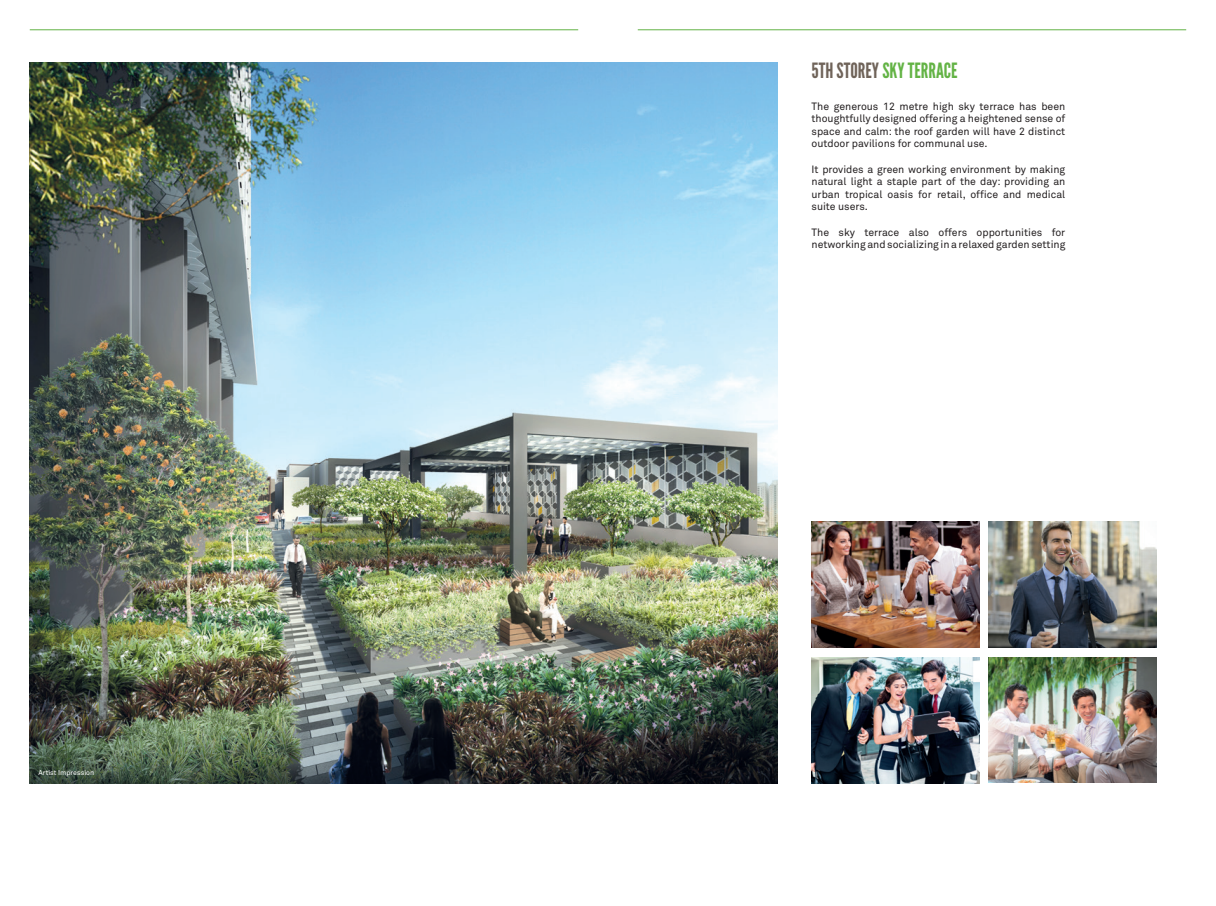
<style>
.page{position:relative;width:1216px;height:906px;background:#fff}
.page>*{position:absolute;margin:0;border:0;box-sizing:border-box;transform-origin:0 0}
.League_Header{font:21px "League Gothic";color:#63b345}
.Body{font:10.5px/12.6px "Akkurat";color:#231f20;text-align:justify}
.new_intro{font:10.5px/12.6px "Akkurat";color:#231f20;text-align:justify}
.Body-2{font:7px "Akkurat";color:#fff}
.s1{color:#6f6359}
</style>
<div class="page">
<img style="left:988px;top:657px;width:168px;height:125px">
<img style="left:988px;top:521px;width:168px;height:126px">
<img style="left:811px;top:521px;width:168px;height:126px">
<img style="left:811px;top:657px;width:168px;height:126px">
<img style="left:30px;top:62px;width:747px;height:721px">
<hr style="left:637px;top:30px;width:549px;height:1px;background:#63b345">
<hr style="left:30px;top:30px;width:548px;height:1px;background:#63b345">
<p class="Body-2" style="left:39px;top:768px;width:57px">Artist Impression</p>
<p class="League_Header" style="left:811px;top:57px;width:148px"><span class="s1">5TH STOREY</span> SKY TERRACE</p>
<p class="new_intro" style="left:811px;top:100px;width:255px">The generous 12 metre high sky terrace has been thoughtfully designed offering a heightened sense of space and calm: the roof garden will have 2 distinct outdoor pavilions for communal use.</p>
<p class="Body" style="left:811px;top:163px;width:255px">It provides a green working environment by making natural light a staple part of the day: providing an urban tropical oasis for retail, office and medical suite users.</p>
<p class="Body" style="left:811px;top:226px;width:255px">The sky terrace also offers opportunities for networking and socializing in a relaxed garden setting</p>
</div>
